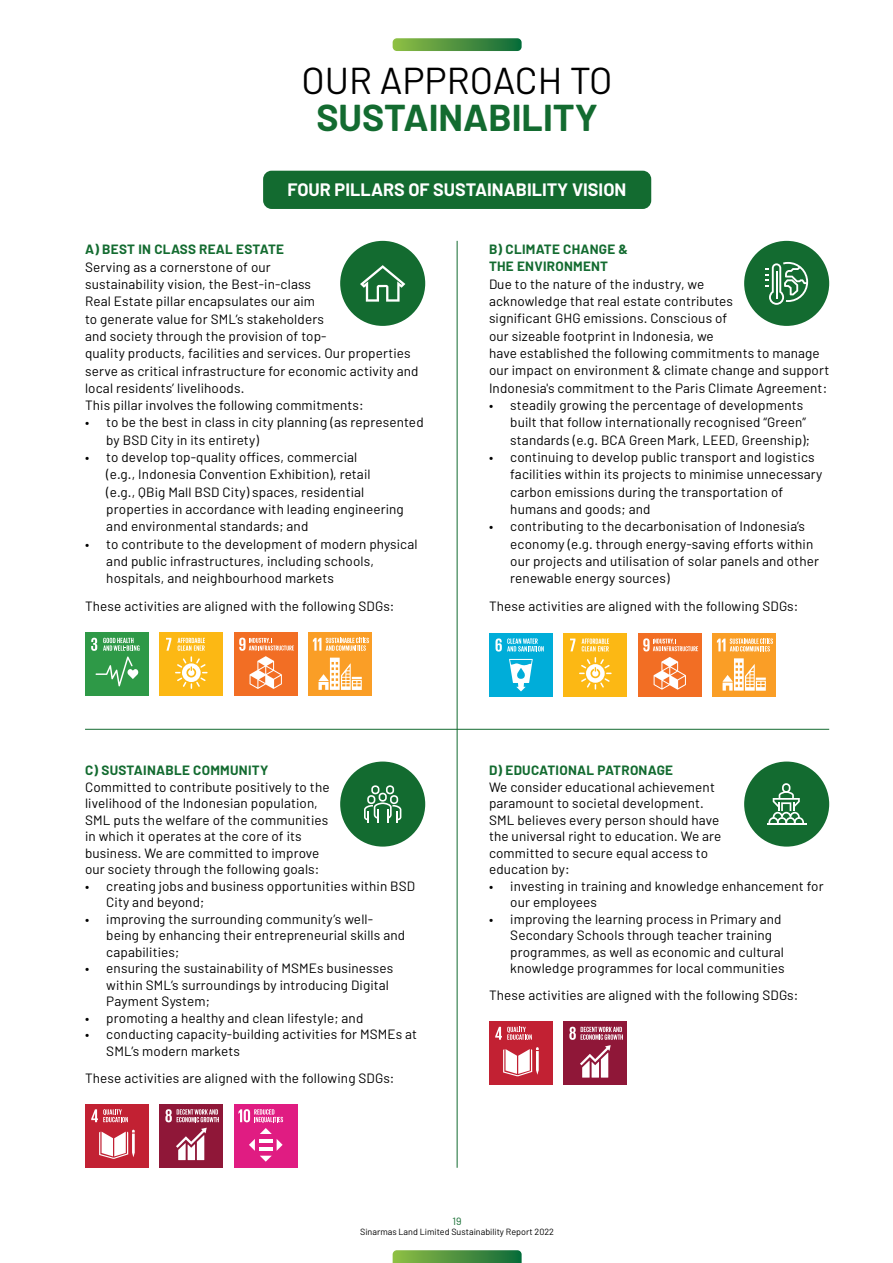
<style>
.page{position:relative;width:893px;height:1263px;background:#fff}
.page>*{position:absolute;margin:0;border:0;box-sizing:border-box;transform-origin:0 0}
.t1{font:700 37.5px "Barlow";color:#136b30}
.t2{font:37.5px "Barlow";color:#000}
.t3{font:700 18px "Barlow";color:#fff}
.t4{font:13.5px/17.2px "Barlow";letter-spacing:.01em;color:#000}
.t5{font:700 13.5px/17px "Barlow";letter-spacing:.02em;color:#136b30}
.t6{font:10.5px "Barlow";color:#136b30}
.t7{font:9px "Barlow";color:#000}
</style>
<div class="page">
<div style="left:263px;top:171px;width:388px;height:38px;background:#136b30;border-radius:9px"></div>
<hr style="left:85px;top:729px;width:744px;height:1px;background:#136b30">
<hr style="left:457px;top:241px;width:1px;height:927px;background:#136b30">
<div style="left:340px;top:241px;width:85px;height:85px;background:#136b30;border-radius:50%"></div>
<svg style="left:360px;top:265px;width:45px;height:37px"></svg>
<div style="left:744px;top:241px;width:85px;height:85px;background:#136b30;border-radius:50%"></div>
<svg style="left:765px;top:262px;width:43px;height:43px"></svg>
<div style="left:85px;top:632px;width:64px;height:64px;background:#2e9947"></div>
<svg style="left:91px;top:638px;width:49px;height:48px"></svg>
<div style="left:159px;top:632px;width:64px;height:64px;background:#fcb814"></div>
<svg style="left:166px;top:638px;width:42px;height:51px"></svg>
<div style="left:234px;top:632px;width:64px;height:64px;background:#f26e24"></div>
<svg style="left:239px;top:638px;width:55px;height:51px"></svg>
<div style="left:308px;top:632px;width:64px;height:64px;background:#fa9e26"></div>
<svg style="left:318px;top:658px;width:44px;height:32px"></svg>
<svg style="left:313px;top:638px;width:56px;height:13px"></svg>
<div style="left:563px;top:633px;width:64px;height:64px;background:#fcb814"></div>
<svg style="left:570px;top:638px;width:5px;height:13px"></svg>
<svg style="left:582px;top:638px;width:28px;height:13px"></svg>
<svg style="left:579px;top:657px;width:33px;height:33px"></svg>
<div style="left:638px;top:633px;width:64px;height:64px;background:#f26e24"></div>
<svg style="left:654px;top:657px;width:32px;height:33px"></svg>
<svg style="left:643px;top:638px;width:56px;height:13px"></svg>
<div style="left:712px;top:633px;width:64px;height:64px;background:#fa9e26"></div>
<svg style="left:722px;top:658px;width:44px;height:33px"></svg>
<svg style="left:717px;top:638px;width:56px;height:13px"></svg>
<div style="left:489px;top:633px;width:64px;height:64px;background:#00add9"></div>
<svg style="left:509px;top:659px;width:24px;height:32px"></svg>
<svg style="left:495px;top:638px;width:49px;height:14px"></svg>
<div style="left:744px;top:761px;width:85px;height:86px;background:#136b30;border-radius:50%"></div>
<hr style="left:767px;top:823px;width:39px;height:2px;background:#fff">
<svg style="left:768px;top:783px;width:36px;height:40px"></svg>
<div style="left:489px;top:1021px;width:64px;height:64px;background:#c22133"></div>
<svg style="left:503px;top:1047px;width:36px;height:29px"></svg>
<svg style="left:495px;top:1027px;width:37px;height:13px"></svg>
<div style="left:563px;top:1021px;width:64px;height:64px;background:#8f1738"></div>
<svg style="left:569px;top:1027px;width:54px;height:50px"></svg>
<div style="left:340px;top:761px;width:85px;height:86px;background:#136b30;border-radius:50%"></div>
<svg style="left:364px;top:785px;width:37px;height:38px"></svg>
<div style="left:85px;top:1104px;width:64px;height:64px;background:#c22133"></div>
<svg style="left:99px;top:1130px;width:36px;height:29px"></svg>
<svg style="left:91px;top:1109px;width:37px;height:13px"></svg>
<div style="left:159px;top:1104px;width:64px;height:64px;background:#8f1738"></div>
<svg style="left:176px;top:1128px;width:31px;height:32px"></svg>
<svg style="left:165px;top:1109px;width:54px;height:13px"></svg>
<div style="left:234px;top:1104px;width:64px;height:64px;background:#e01c82"></div>
<svg style="left:238px;top:1109px;width:45px;height:53px"></svg>
<svg style="left:393px;top:38px;width:129px;height:13px;background:#529543"></svg>
<svg style="left:393px;top:1250px;width:129px;height:13px;background:#529543"></svg>
<h1 class="t2" style="left:302px;top:57px;width:313px">OUR APPROACH TO</h1>
<h1 class="t1" style="left:316px;top:94px;width:283px">SUSTAINABILITY</h1>
<h2 class="t3" style="left:287px;top:178px;width:340px">FOUR PILLARS OF SUSTAINABILITY VISION</h2>
<p class="t5" style="left:85px;top:241px;width:201px">A) BEST IN CLASS REAL ESTATE</p>
<p class="t4" style="left:85px;top:258px;width:335px">Serving as a cornerstone of our<br>sustainability vision, the Best-in-class<br>Real Estate pillar encapsulates our aim<br>to generate value for SML’s stakeholders<br>and society through the provision of top-<br>quality products, facilities and services. Our properties serve as critical infrastructure for economic activity and local residents’ livelihoods.<br>This pillar involves the following commitments:</p>
<p class="t4" style="left:106px;top:414px;width:319px;text-indent:-21px">• to be the best in class in city planning (as represented by BSD City in its entirety)</p>
<p class="t4" style="left:106px;top:448px;width:299px;text-indent:-21px">• to develop top-quality offices, commercial<br>(e.g., Indonesia Convention Exhibition), retail<br>(e.g., QBig Mall BSD City) spaces, residential properties in accordance with leading engineering and environmental standards; and</p>
<p class="t4" style="left:106px;top:535px;width:313px;text-indent:-21px">• to contribute to the development of modern physical and public infrastructures, including schools, hospitals, and neighbourhood markets</p>
<p class="t4" style="left:85px;top:597px;width:311px">These activities are aligned with the following SDGs:</p>
<p class="t5" style="left:85px;top:762px;width:185px">C) SUSTAINABLE COMMUNITY</p>
<p class="t4" style="left:85px;top:778px;width:246px;line-height:16.5px">Committed to contribute positively to the livelihood of the Indonesian population, SML puts the welfare of the communities in which it operates at the core of its business. We are committed to improve our society through the following goals:</p>
<p class="t4" style="left:106px;top:877px;width:310px;line-height:16.5px;text-indent:-21px">• creating jobs and business opportunities within BSD<br>City and beyond;</p>
<p class="t4" style="left:106px;top:910px;width:300px;line-height:16.5px;text-indent:-21px">• improving the surrounding community’s well&shy;being by enhancing their entrepreneurial skills and capabilities;</p>
<p class="t4" style="left:106px;top:959px;width:288px;line-height:16.5px;text-indent:-21px">• ensuring the sustainability of MSMEs businesses within SML’s surroundings by introducing Digital<br>Payment System;</p>
<p class="t4" style="left:85px;top:1009px;width:280px">• promoting a healthy and clean lifestyle; and</p>
<p class="t4" style="left:106px;top:1025px;width:312px;line-height:16.5px;text-indent:-21px">• conducting capacity-building activities for MSMEs at<br>SML’s modern markets</p>
<p class="t4" style="left:85px;top:1069px;width:311px">These activities are aligned with the following SDGs:</p>
<p class="t5" style="left:489px;top:241px;width:141px">B) CLIMATE CHANGE &amp;<br>THE ENVIRONMENT</p>
<p class="t4" style="left:489px;top:275px;width:342px">Due to the nature of the industry, we<br>acknowledge that real estate contributes<br>significant GHG emissions. Conscious of<br>our sizeable footprint in Indonesia, we<br>have established the following commitments to manage our impact on environment &amp; climate change and support Indonesia's commitment to the Paris Climate Agreement:</p>
<p class="t4" style="left:510px;top:396px;width:301px;text-indent:-21px">• steadily growing the percentage of developments built that follow internationally recognised “Green” standards (e.g. BCA Green Mark, LEED, Greenship);</p>
<p class="t4" style="left:510px;top:448px;width:314px;text-indent:-21px">• continuing to develop public transport and logistics facilities within its projects to minimise unnecessary carbon emissions during the transportation of humans and goods; and</p>
<p class="t4" style="left:510px;top:517px;width:310px;text-indent:-21px">• contributing to the decarbonisation of Indonesia’s economy (e.g. through energy-saving efforts within our projects and utilisation of solar panels and other renewable energy sources)</p>
<p class="t4" style="left:489px;top:597px;width:311px">These activities are aligned with the following SDGs:</p>
<p class="t5" style="left:489px;top:762px;width:186px">D) EDUCATIONAL PATRONAGE</p>
<p class="t4" style="left:489px;top:778px;width:234px;line-height:16.5px">We consider educational achievement paramount to societal development.<br>SML believes every person should have the universal right to education. We are committed to secure equal access to education by:</p>
<p class="t4" style="left:510px;top:877px;width:315px;line-height:16.5px;text-indent:-21px">• investing in training and knowledge enhancement for our employees</p>
<p class="t4" style="left:510px;top:910px;width:276px;line-height:16.5px;text-indent:-21px">• improving the learning process in Primary and Secondary Schools through teacher training programmes, as well as economic and cultural knowledge programmes for local communities</p>
<p class="t4" style="left:489px;top:986px;width:311px">These activities are aligned with the following SDGs:</p>
<p class="t6" style="left:453px;top:1214px;width:11px">19</p>
<p class="t7" style="left:360px;top:1226px;width:195px">Sinarmas Land Limited Sustainability Report 2022</p>
</div>
